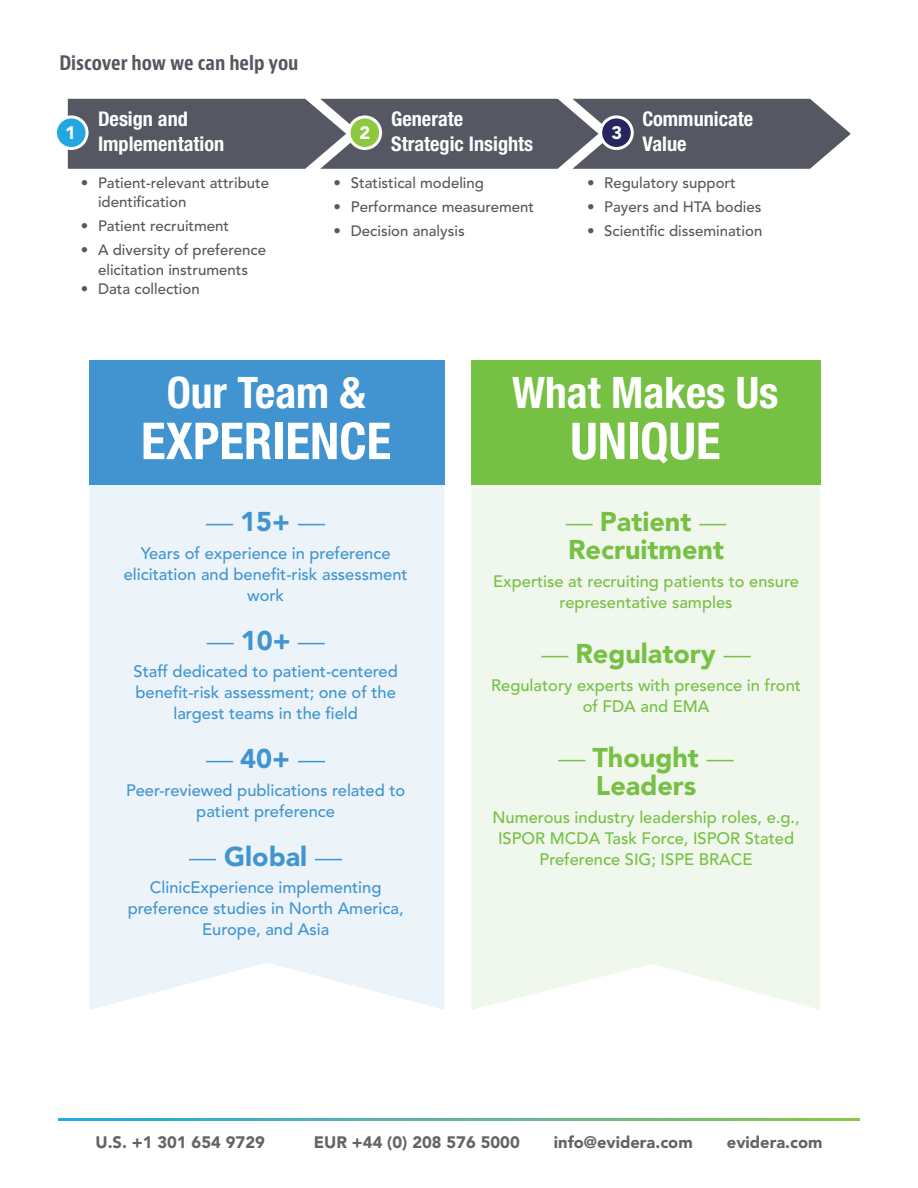
<style>
.page{position:relative;width:918px;height:1188px;background:#fff}
.page>*{position:absolute;margin:0;border:0;box-sizing:border-box;transform-origin:0 0}
.t1{font:700 condensed 51px "Helvetica Neue LT Std";color:#fff}
.t2{font:700 condensed 43.5px "Helvetica Neue LT Std";color:#fff}
.Ribbon_Stat_H1_Green{font:900 27px "Avenir LT Std";color:#76c043}
.Ribbon_Stat_H1_Green-2{font:900 27px "Avenir LT Std";color:#4194d0}
.t3{font:700 condensed 20.25px "Helvetica Neue LT Std";color:#fff}
.HeadTx{font:700 condensed 19.5px "Bernino Sans";color:#535860}
.t4{font:900 18px "Avenir LT Std";color:#fff}
.Ribbon_Stat_green{font:500 16.5px/21px "Avenir LT Std";color:#4194d0;text-align:center}
.Ribbon_Stat_green-2{font:500 16.5px/21px "Avenir LT Std";color:#76c043;text-align:center}
.t5{font:900 16.5px "Avenir LT Std";color:#636366}
.t6{font:500 15px/19.5px "Avenir LT Std";color:#57585a}
.s1{font-weight:300}
</style>
<div class="page">
<svg style="left:58px;top:1118px;width:802px;height:2px;background:#5db59b"></svg>
<div style="left:89px;top:485px;width:355px;height:525px;background:#ecf4fa"></div>
<div style="left:471px;top:484px;width:349px;height:526px;background:#f0f7ed"></div>
<div style="left:471px;top:360px;width:349px;height:124px;background:#76c043"></div>
<div style="left:89px;top:360px;width:355px;height:125px;background:#4194d0"></div>
<svg style="left:68px;top:99px;width:783px;height:70px;background:#5f626c"></svg>
<div style="left:56px;top:117px;width:31px;height:32px;background:#22a7e0;border-radius:50%"></div>
<div style="left:54px;top:115px;width:35px;height:35px;border:3px solid #fff;border-radius:50%"></div>
<div style="left:349px;top:117px;width:32px;height:32px;background:#8ec740;border-radius:50%"></div>
<div style="left:348px;top:115px;width:34px;height:35px;border:3px solid #fff;border-radius:50%"></div>
<div style="left:601px;top:117px;width:31px;height:32px;background:#262560;border-radius:50%"></div>
<div style="left:599px;top:115px;width:35px;height:35px;border:3px solid #fff;border-radius:50%"></div>
<p class="HeadTx" style="left:59px;top:51px;width:241px">Discover how we can help you</p>
<p class="t3" style="left:391px;top:107px;width:73px">Generate</p>
<p class="t3" style="left:391px;top:131px;width:144px">Strategic Insights</p>
<p class="t3" style="left:98px;top:107px;width:91px">Design and</p>
<p class="t3" style="left:98px;top:131px;width:128px">Implementation</p>
<p class="t4" style="left:65px;top:122px;width:12px">1</p>
<p class="t4" style="left:359px;top:122px;width:12px">2</p>
<p class="t4" style="left:611px;top:122px;width:12px">3</p>
<p class="t3" style="left:642px;top:107px;width:112px">Communicate</p>
<p class="t3" style="left:642px;top:131px;width:46px">Value</p>
<p class="t6" style="left:98px;top:173px;width:173px;text-indent:-17px">• Patient-relevant attribute identification</p>
<p class="t6" style="left:81px;top:216px;width:150px">• Patient recruitment</p>
<p class="t6" style="left:81px;top:240px;width:187px;text-align:center">• A diversity of preference elicitation instruments</p>
<p class="t6" style="left:81px;top:279px;width:120px">• Data collection</p>
<p class="t6" style="left:334px;top:173px;width:152px">• Statistical modeling</p>
<p class="t6" style="left:334px;top:197px;width:202px">• Performance measurement</p>
<p class="t6" style="left:334px;top:221px;width:133px">• Decision analysis</p>
<p class="t6" style="left:587px;top:173px;width:150px">• Regulatory support</p>
<p class="t6" style="left:587px;top:197px;width:176px">• Payers and HTA bodies</p>
<p class="t6" style="left:587px;top:221px;width:177px">• Scientific dissemination</p>
<p class="t2" style="left:167px;top:366px;width:200px">Our Team &amp;</p>
<p class="t1" style="left:141px;top:410px;width:252px">EXPERIENCE</p>
<p class="Ribbon_Stat_H1_Green-2" style="left:206px;top:505px;width:120px"><span class="s1">—</span> 15+ <span class="s1">—</span></p>
<p class="Ribbon_Stat_green" style="left:124px;top:543px;width:285px">Years of experience in preference elicitation and benefit-risk assessment work</p>
<p class="Ribbon_Stat_H1_Green-2" style="left:207px;top:624px;width:119px"><span class="s1">—</span> 10+ <span class="s1">—</span></p>
<p class="Ribbon_Stat_green" style="left:134px;top:662px;width:266px">Staff dedicated to patient-centered benefit-risk assessment; one of the largest teams in the field</p>
<p class="Ribbon_Stat_H1_Green-2" style="left:206px;top:742px;width:120px"><span class="s1">—</span> 40+ <span class="s1">—</span></p>
<p class="Ribbon_Stat_green" style="left:126px;top:780px;width:281px">Peer-reviewed publications related to patient preference</p>
<p class="Ribbon_Stat_H1_Green-2" style="left:189px;top:840px;width:155px"><span class="s1">—</span> Global <span class="s1">—</span></p>
<p class="Ribbon_Stat_green" style="left:128px;top:878px;width:277px">ClinicExperience implementing preference studies in North America,<br>Europe, and Asia</p>
<p class="t2" style="left:512px;top:366px;width:268px">What Makes Us</p>
<p class="t1" style="left:570px;top:410px;width:152px">UNIQUE</p>
<p class="Ribbon_Stat_H1_Green" style="left:566px;top:505px;width:162px"><span class="s1">—</span> Patient <span class="s1">—</span></p>
<p class="Ribbon_Stat_H1_Green" style="left:568px;top:533px;width:157px">Recruitment</p>
<p class="Ribbon_Stat_green-2" style="left:493px;top:571px;width:307px">Expertise at recruiting patients to ensure representative samples</p>
<p class="Ribbon_Stat_H1_Green" style="left:541px;top:637px;width:211px"><span class="s1">—</span> Regulatory <span class="s1">—</span></p>
<p class="Ribbon_Stat_green-2" style="left:491px;top:675px;width:311px">Regulatory experts with presence in front of FDA and EMA</p>
<p class="Ribbon_Stat_H1_Green" style="left:558px;top:742px;width:177px"><span class="s1">—</span> Thought <span class="s1">—</span></p>
<p class="Ribbon_Stat_H1_Green" style="left:596px;top:769px;width:102px">Leaders</p>
<p class="Ribbon_Stat_green-2" style="left:492px;top:807px;width:309px">Numerous industry leadership roles, e.g.,<br>ISPOR MCDA Task Force, ISPOR Stated<br>Preference SIG; ISPE BRACE</p>
<p class="t5" style="left:95px;top:1132px;width:171px">U.S. +1 301 654 9729</p>
<p class="t5" style="left:314px;top:1132px;width:208px">EUR +44 (0) 208 576 5000</p>
<p class="t5" style="left:554px;top:1132px;width:140px">info@evidera.com</p>
<p class="t5" style="left:727px;top:1132px;width:97px">evidera.com</p>
</div>
